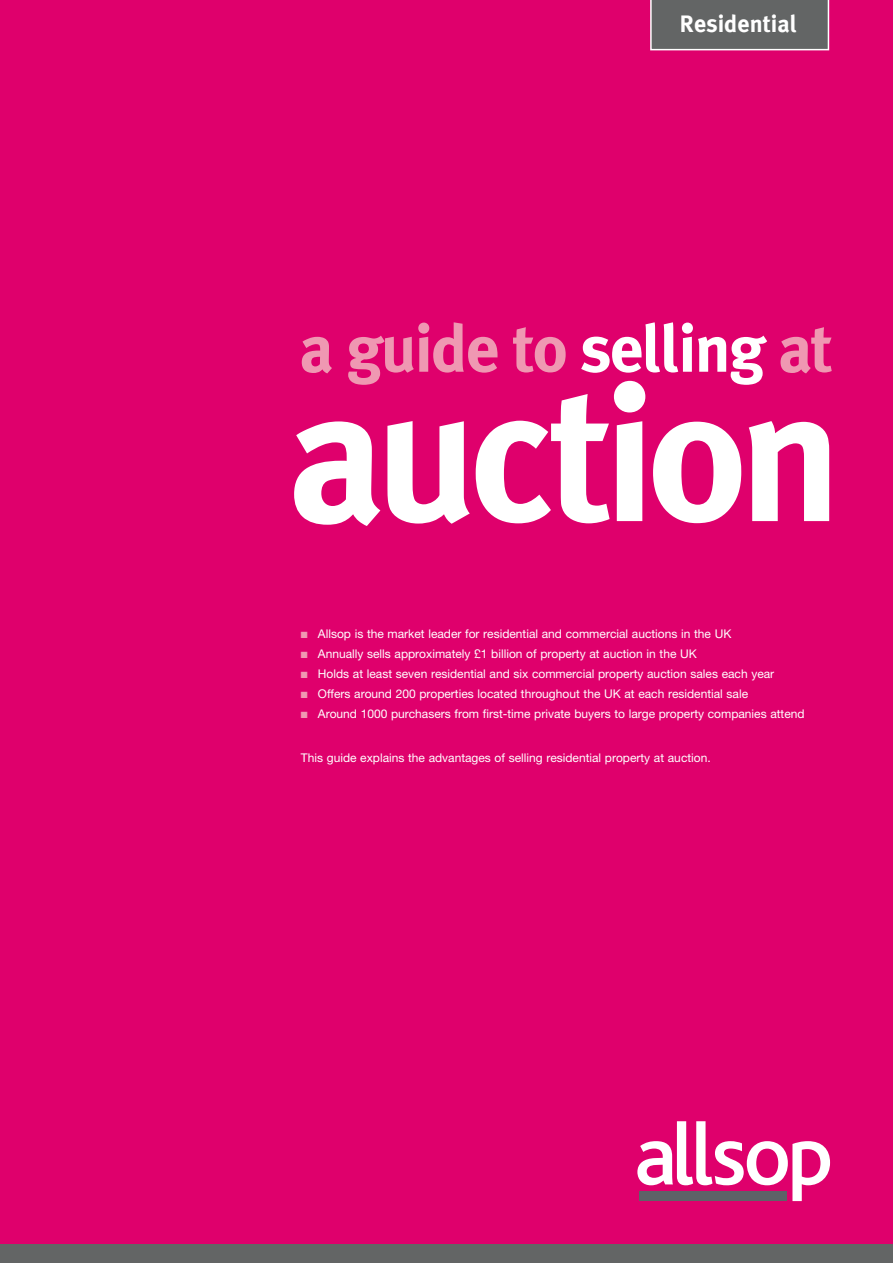
<style>
.page{position:relative;width:893px;height:1263px;background:#fff}
.page>*{position:absolute;margin:0;border:0;box-sizing:border-box;transform-origin:0 0}
.t1{font:700 190.5px "Meta Plus";letter-spacing:-.045em;color:#fff}
.t2{font:700 66.75px "Meta Plus";letter-spacing:-.03em;color:#ef98b2}
.t3{font:700 24px "Meta Plus";color:#fff}
.t4{font:12px "Helvetica Neue LT Std";color:#fff}
.s1{color:#fff}
.s2{color:#ef98b2}
</style>
<div class="page">
<div style="left:0;top:0;width:893px;height:1244px;background:#df006c"></div>
<div style="left:0;top:1244px;width:893px;height:19px;background:#636565"></div>
<svg style="left:637px;top:1121px;width:193px;height:80px"></svg>
<div style="left:639px;top:1192px;width:147px;height:9px;background:#5e6267"></div>
<div style="left:650px;top:0;width:179px;height:50px;background:#636565"></div>
<h3 class="t3" style="left:679px;top:10px;width:119px">Residential</h3>
<h2 class="t2" style="left:299px;top:310px;width:535px">a guide to <span class="s1">selling</span> at</h2>
<h1 class="t1" style="left:287px;top:345px;width:557px">auction</h1>
<p class="t4" style="left:301px;top:626px;width:432px"><span class="s2">■</span> Allsop is the market leader for residential and commercial auctions in the UK</p>
<p class="t4" style="left:301px;top:647px;width:397px"><span class="s2">■</span> Annually sells approximately £1 billion of property at auction in the UK</p>
<p class="t4" style="left:301px;top:667px;width:475px"><span class="s2">■</span> Holds at least seven residential and six commercial property auction sales each year</p>
<p class="t4" style="left:301px;top:687px;width:449px"><span class="s2">■</span> Offers around 200 properties located throughout the UK at each residential sale</p>
<p class="t4" style="left:301px;top:707px;width:505px"><span class="s2">■</span> Around 1000 purchasers from first-time private buyers to large property companies attend</p>
<p class="t4" style="left:301px;top:750px;width:411px">This guide explains the advantages of selling residential property at auction.</p>
</div>
